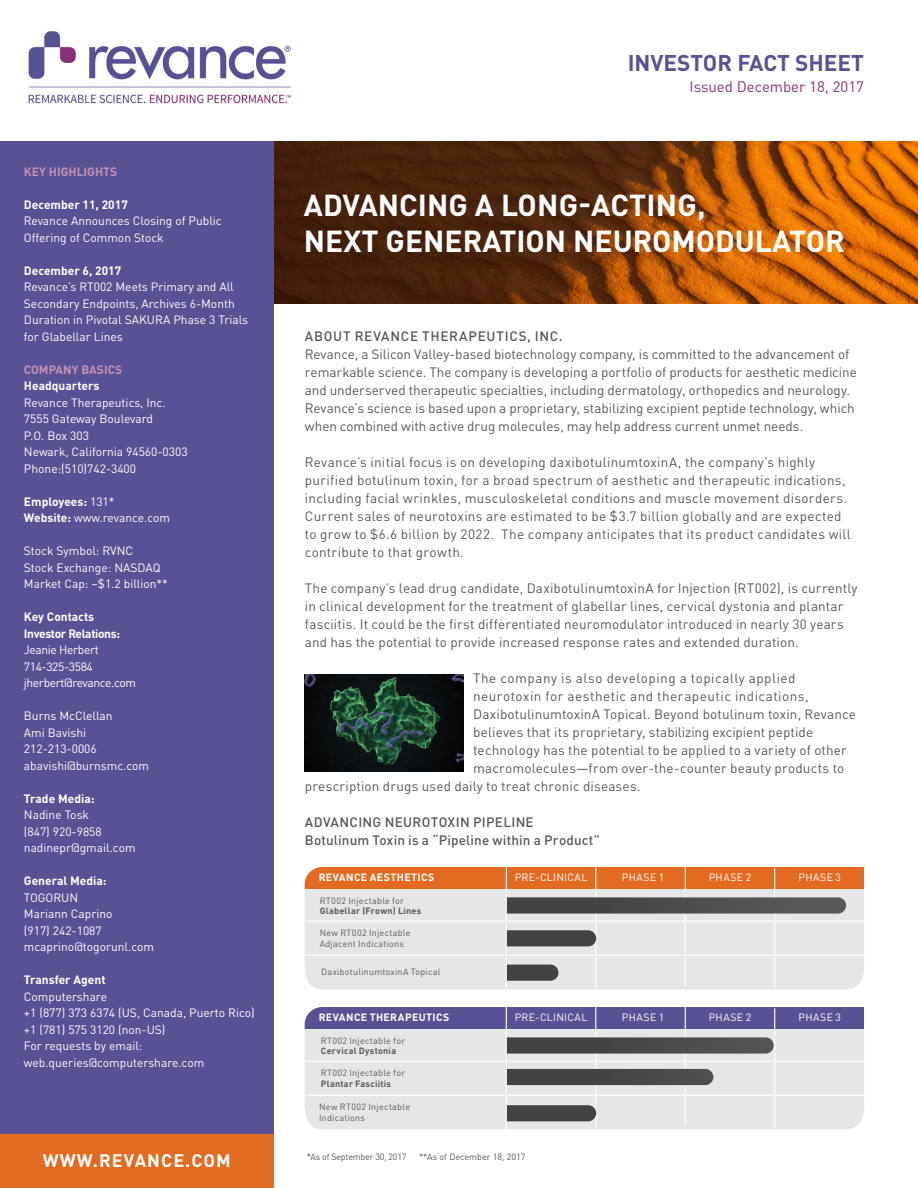
<style>
.page{position:relative;width:918px;height:1188px;background:#fff}
.page>*{position:absolute;margin:0;border:0;box-sizing:border-box;transform-origin:0 0}
.t1{font:700 30px "DIN Pro";color:#fff}
.t2{font:700 22.5px "DIN Pro";color:#595193}
.t3{font:700 18px "DIN Pro";letter-spacing:.06em;color:#fff}
.t4{font:15px "DIN Pro";color:#893176}
.t5{font:13.5px/18px "DIN Pro";letter-spacing:.01em;color:#57585a}
.t6{font:13.5px "DIN Pro";letter-spacing:.035em;color:#57585a}
.t7{font:500 13.5px/18px "DIN Pro";letter-spacing:.02em;color:#57585a}
.t8{font:500 13.5px "DIN Pro";letter-spacing:.05em;color:#57585a}
.t9{font:12px/16.5px "DIN Pro";color:#fff}
.t10{font:700 12px "DIN Pro";color:#fff}
.t11{font:12px/16.5px "DIN Pro";letter-spacing:-.03em;color:#fff}
.t12{font:700 12px "DIN Pro";color:#c291b6}
.t13{font:700 12px "DIN Pro";letter-spacing:-.03em;color:#fff}
.t14{font:10.5px "DIN Pro";letter-spacing:.03em;color:#fff}
.t15{font:700 10.5px "DIN Pro";letter-spacing:.035em;color:#fff}
.t16{font:9px/10.8px "DIN Pro";letter-spacing:.025em;color:#57585a}
.t17{font:700 9px "DIN Pro";letter-spacing:.03em;color:#57585a}
.t18{font:9px "DIN Pro";letter-spacing:-.025em;color:#57585a}
.t19{font:9px "DIN Pro";color:#57585a}
.s1{color:#585194}
.s2{font-weight:400}
.s3{font-weight:700}
</style>
<div class="page">
<div style="left:305px;top:1029px;width:559px;height:101px;background:#e6e6e6"></div>
<div style="left:305px;top:889px;width:559px;height:101px;background:#e6e6e6"></div>
<div style="left:305px;top:1007px;width:559px;height:22px;background:#585294"></div>
<div style="left:305px;top:867px;width:559px;height:22px;background:#e36b21"></div>
<img style="left:274px;top:142px;width:644px;height:161px">
<div style="left:0;top:142px;width:274px;height:1046px;background:#585194"></div>
<div style="left:0;top:1134px;width:274px;height:54px;background:#e36b21"></div>
<img style="left:305px;top:674px;width:158px;height:98px">
<img style="left:28px;top:31px;width:263px;height:73px">
<hr style="left:506px;top:999px;width:1px;height:131px;background:#fff">
<hr style="left:595px;top:999px;width:1px;height:129px;background:#fff">
<hr style="left:506px;top:859px;width:1px;height:131px;background:#fff">
<hr style="left:304px;top:1061px;width:560px;height:1px;background:#fff">
<hr style="left:304px;top:1095px;width:560px;height:1px;background:#fff">
<hr style="left:595px;top:859px;width:1px;height:129px;background:#fff">
<hr style="left:304px;top:921px;width:560px;height:1px;background:#fff">
<hr style="left:304px;top:955px;width:560px;height:1px;background:#fff">
<hr style="left:685px;top:1006px;width:1px;height:120px;background:#fff">
<hr style="left:774px;top:1008px;width:1px;height:120px;background:#fff">
<svg style="left:507px;top:1037px;width:267px;height:17px;background:#515253"></svg>
<svg style="left:507px;top:1069px;width:206px;height:16px;background:#464748"></svg>
<svg style="left:507px;top:1105px;width:89px;height:16px"></svg>
<hr style="left:685px;top:866px;width:1px;height:120px;background:#fff">
<hr style="left:774px;top:868px;width:1px;height:120px;background:#fff">
<svg style="left:507px;top:897px;width:339px;height:17px;background:#545456"></svg>
<svg style="left:507px;top:965px;width:52px;height:16px"></svg>
<svg style="left:507px;top:930px;width:89px;height:16px"></svg>
<p class="t12" style="left:24px;top:161px;width:102px">KEY HIGHLIGHTS<span class="s1">S</span></p>
<p class="t10" style="left:24px;top:194px;width:105px">December 11, 2017</p>
<p class="t9" style="left:24px;top:211px;width:199px">Revance Announces Closing of Public<br>Offering of Common Stock</p>
<p class="t10" style="left:24px;top:260px;width:99px">December 6, 2017</p>
<p class="t9" style="left:24px;top:277px;width:226px">Revance’s RT002 Meets Primary and All Secondary Endpoints, Archives 6-Month Duration in Pivotal SAKURA Phase 3 Trials for Glabellar Lines</p>
<p class="t12" style="left:24px;top:359px;width:100px">COMPANY BASICS</p>
<p class="t10" style="left:24px;top:376px;width:77px">Headquarters</p>
<p class="t9" style="left:24px;top:393px;width:143px">Revance Therapeutics, Inc.</p>
<p class="t9" style="left:24px;top:409px;width:131px">7555 Gateway Boulevard</p>
<p class="t9" style="left:24px;top:426px;width:67px">P.O. Box 303</p>
<p class="t9" style="left:24px;top:442px;width:165px">Newark, California 94560-0303</p>
<p class="t9" style="left:24px;top:459px;width:114px">Phone:(510)742-3400</p>
<p class="t10" style="left:24px;top:491px;width:92px">Employees: <span class="s2">131*</span></p>
<p class="t9" style="left:24px;top:508px;width:148px"><span class="s3">Website:</span> www.revance.com</p>
<p class="t9" style="left:24px;top:541px;width:111px">Stock Symbol: RVNC</p>
<p class="t9" style="left:24px;top:558px;width:138px">Stock Exchange: NASDAQ</p>
<p class="t9" style="left:24px;top:574px;width:145px">Market Cap: ~$1.2 billion**</p>
<p class="t10" style="left:24px;top:607px;width:72px">Key Contacts</p>
<p class="t13" style="left:24px;top:623px;width:98px">Investor Relations:</p>
<p class="t11" style="left:24px;top:640px;width:76px">Jeanie Herbert<br>714-325-3584</p>
<p class="t11" style="left:24px;top:673px;width:114px">jherbert@revance.com</p>
<p class="t9" style="left:24px;top:706px;width:90px">Burns McClellan</p>
<p class="t9" style="left:24px;top:723px;width:64px">Ami Bavishi</p>
<p class="t9" style="left:24px;top:739px;width:74px">212-213-0006</p>
<p class="t9" style="left:24px;top:756px;width:127px">abavishi@burnsmc.com</p>
<p class="t10" style="left:24px;top:788px;width:72px">Trade Media:</p>
<p class="t9" style="left:24px;top:805px;width:67px">Nadine Tosk</p>
<p class="t9" style="left:24px;top:822px;width:79px">(847) 920-9858</p>
<p class="t9" style="left:24px;top:838px;width:113px">nadinepr@gmail.com</p>
<p class="t10" style="left:24px;top:871px;width:84px">General Media:</p>
<p class="t9" style="left:24px;top:888px;width:56px">TOGORUN</p>
<p class="t9" style="left:24px;top:904px;width:90px">Mariann Caprino</p>
<p class="t9" style="left:24px;top:921px;width:79px">(917) 242-1087</p>
<p class="t9" style="left:24px;top:937px;width:132px">mcaprino@togorunl.com</p>
<p class="t10" style="left:24px;top:970px;width:83px">Transfer Agent</p>
<p class="t9" style="left:24px;top:987px;width:85px">Computershare</p>
<p class="t9" style="left:24px;top:1003px;width:232px">+1 (877) 373 6374 (US, Canada, Puerto Rico)</p>
<p class="t9" style="left:24px;top:1020px;width:143px">+1 (781) 575 3120 (non-US)</p>
<p class="t9" style="left:24px;top:1036px;width:120px">For requests by email:</p>
<p class="t9" style="left:24px;top:1053px;width:182px">web.queries@computershare.com</p>
<p class="t3" style="left:43px;top:1146px;width:189px">WWW.REVANCE.COM</p>
<p class="t2" style="left:628px;top:44px;width:238px">INVESTOR FACT SHEET</p>
<p class="t4" style="left:690px;top:75px;width:176px">Issued December 18, 2017</p>
<p class="t1" style="left:304px;top:180px;width:403px">ADVANCING A LONG-ACTING,</p>
<p class="t1" style="left:304px;top:216px;width:542px">NEXT GENERATION NEUROMODULATOR</p>
<p class="t8" style="left:305px;top:325px;width:259px">ABOUT REVANCE THERAPEUTICS, INC.</p>
<p class="t5" style="left:305px;top:344px;width:554px">Revance, a Silicon Valley-based biotechnology company, is committed to the advancement of remarkable science. The company is developing a portfolio of products for aesthetic medicine and underserved therapeutic specialties, including dermatology, orthopedics and neurology.<br>Revance’s science is based upon a proprietary, stabilizing excipient peptide technology, which when combined with active drug molecules, may help address current unmet needs.</p>
<p class="t5" style="left:305px;top:452px;width:548px">Revance’s initial focus is on developing daxibotulinumtoxinA, the company’s highly purified botulinum toxin, for a broad spectrum of aesthetic and therapeutic indications, including facial wrinkles, musculoskeletal conditions and muscle movement disorders.<br>Current sales of neurotoxins are estimated to be $3.7 billion globally and are expected to grow to $6.6 billion by 2022. The company anticipates that its product candidates will contribute to that growth.</p>
<p class="t5" style="left:305px;top:578px;width:554px">The company’s lead drug candidate, DaxibotulinumtoxinA for Injection (RT002), is currently in clinical development for the treatment of glabellar lines, cervical dystonia and plantar fasciitis. It could be the first differentiated neuromodulator introduced in nearly 30 years and has the potential to provide increased response rates and extended duration.</p>
<p class="t6" style="left:473px;top:668px;width:324px">The company is also developing a topically applied</p>
<p class="t6" style="left:473px;top:686px;width:337px">neurotoxin for aesthetic and therapeutic indications,</p>
<p class="t5" style="left:473px;top:704px;width:384px">DaxibotulinumtoxinA Topical. Beyond botulinum toxin, Revance</p>
<p class="t5" style="left:473px;top:722px;width:342px">believes that its proprietary, stabilizing excipient peptide</p>
<p class="t5" style="left:473px;top:740px;width:375px">technology has the potential to be applied to a variety of other</p>
<p class="t5" style="left:473px;top:758px;width:373px">macromolecules—from over-the-counter beauty products to</p>
<p class="t5" style="left:305px;top:776px;width:337px">prescription drugs used daily to treat chronic diseases.</p>
<p class="t7" style="left:305px;top:812px;width:297px">ADVANCING NEUROTOXIN PIPELINE<br>Botulinum Toxin is a “Pipeline within a Product”</p>
<p class="t15" style="left:319px;top:868px;width:117px">REVANCE AESTHETICS</p>
<p class="t14" style="left:515px;top:869px;width:74px">PRE-CLINICAL</p>
<p class="t14" style="left:622px;top:869px;width:44px">PHASE 1</p>
<p class="t14" style="left:709px;top:869px;width:44px">PHASE 2</p>
<p class="t14" style="left:799px;top:869px;width:44px">PHASE 3</p>
<p class="t16" style="left:320px;top:894px;width:86px">RT002 Injectable for</p>
<p class="t17" style="left:320px;top:904px;width:103px">Glabellar (Frown) Lines</p>
<p class="t16" style="left:320px;top:927px;width:92px">New RT002 Injectable<br>Adjacent Indications</p>
<p class="t16" style="left:321px;top:965px;width:121px">DaxibotulinumtoxinA Topical</p>
<p class="t15" style="left:319px;top:1008px;width:132px">REVANCE THERAPEUTICS</p>
<p class="t14" style="left:515px;top:1009px;width:74px">PRE-CLINICAL</p>
<p class="t14" style="left:622px;top:1009px;width:44px">PHASE 1</p>
<p class="t14" style="left:709px;top:1009px;width:44px">PHASE 2</p>
<p class="t14" style="left:799px;top:1009px;width:44px">PHASE 3</p>
<p class="t16" style="left:321px;top:1034px;width:86px">RT002 Injectable for</p>
<p class="t17" style="left:321px;top:1044px;width:77px">Cervical Dystonia</p>
<p class="t16" style="left:321px;top:1067px;width:86px">RT002 Injectable for</p>
<p class="t17" style="left:321px;top:1076px;width:72px">Plantar Fasciitis</p>
<p class="t16" style="left:319px;top:1100px;width:92px">New RT002 Injectable<br>Indications</p>
<p class="t18" style="left:307px;top:1150px;width:101px">*As of September 30, 2017</p>
<p class="t19" style="left:419px;top:1150px;width:108px">**As of December 18, 2017</p>
</div>
